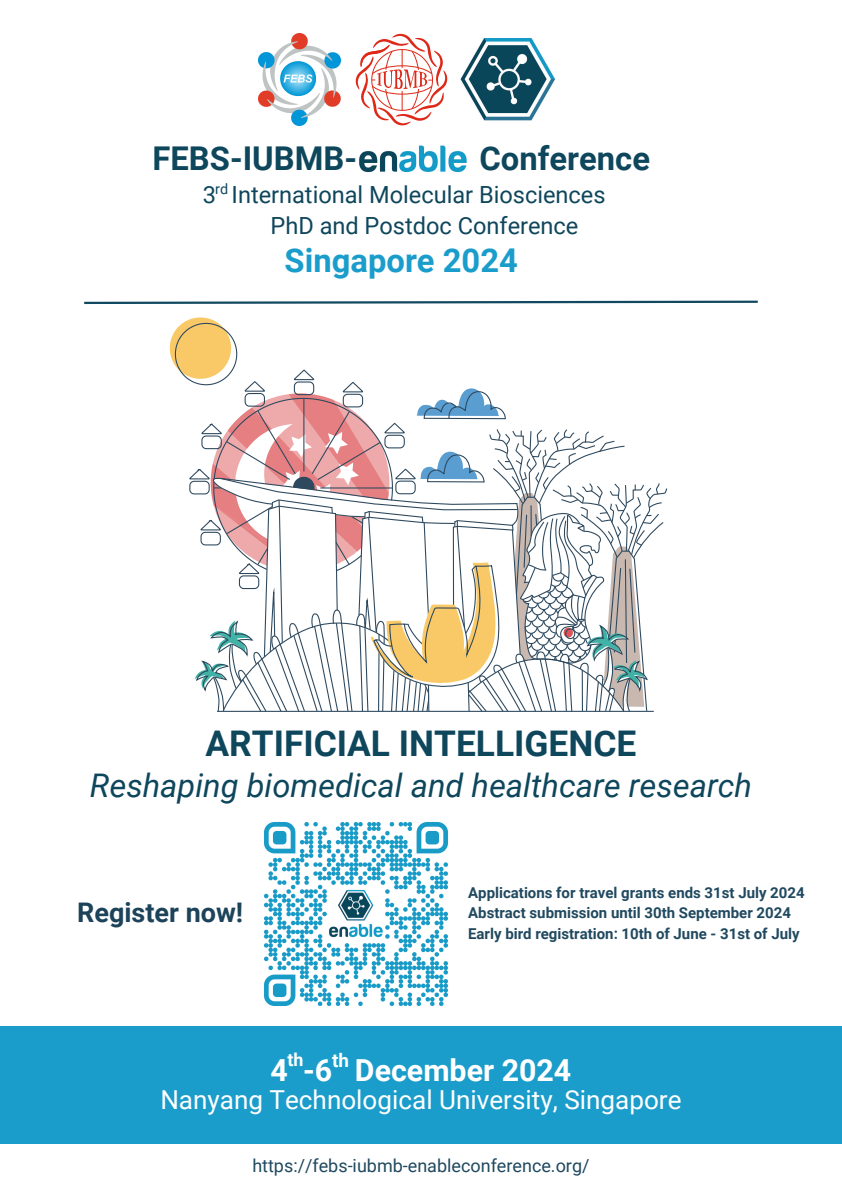
<style>
.page{position:relative;width:842px;height:1191px;background:#fff}
.page>*{position:absolute;margin:0;border:0;box-sizing:border-box;transform-origin:0 0}
.t1{font:700 35.4px "Roboto";color:#0e465c}
.t2{font:700 32.8px "Roboto";color:#0e465c}
.t3{font:700 32.8px "Roboto";color:#1b9dcb}
.t4{font:italic 32.5px "Roboto";color:#0e465c}
.t5{font:700 30.4px "Roboto";color:#fff}
.t6{font:700 27px "Roboto";color:#1c435a}
.t7{font:26.1px "Roboto";color:#fff}
.t8{font:23.6px/30.5px "Roboto";color:#0e465c;text-align:center}
.t9{font:700 18.9px "Roboto";color:#fff}
.t10{font:18px "Roboto";color:#20495f}
.t11{font:700 17.9px "Roboto";color:#fff}
.t12{font:700 15px "Roboto";color:#20495f}
.t13{font:14.4px "Roboto";color:#0e465c}
</style>
<div class="page">
<svg style="left:170px;top:317px;width:497px;height:395px"></svg>
<img style="left:460px;top:38px;width:95px;height:83px">
<svg style="left:356px;top:34px;width:91px;height:91px"></svg>
<img style="left:258px;top:34px;width:82px;height:91px">
<img style="left:359px;top:145px;width:108px;height:28px">
<svg style="left:84px;top:300px;width:674px;height:4px"></svg>
<div style="left:0;top:1026px;width:842px;height:117px;background:#1b9dcb"></div>
<img style="left:264px;top:822px;width:184px;height:184px">
<p class="t2" style="left:153px;top:140px;width:206px">FEBS-IUBMB-</p>
<p class="t2" style="left:479px;top:140px;width:172px">Conference</p>
<h2 class="t13" style="left:215px;top:180px;width:14px">rd</h2>
<h1 class="t8" style="left:232px;top:180px;width:375px">International Molecular Biosciences<br>PhD and Postdoc Conference</h1>
<p class="t3" style="left:285px;top:241px;width:235px">Singapore 2024</p>
<h3 class="t8" style="left:203px;top:180px;width:15px">3</h3>
<p class="t1" style="left:205px;top:723px;width:432px">ARTIFICIAL INTELLIGENCE</p>
<p class="t4" style="left:90px;top:766px;width:664px">Reshaping biomedical and healthcare research</p>
<p class="t6" style="left:77px;top:897px;width:168px">Register now!</p>
<p class="t12" style="left:468px;top:884px;width:338px">Applications for travel grants ends 31st July 2024</p>
<p class="t12" style="left:468px;top:904px;width:324px">Abstract submission until 30th September 2024</p>
<h6 class="t12" style="left:468px;top:924px;width:333px">Early bird registration: 10th of June - 31st of July</h6>
<h5 class="t11" style="left:287px;top:1049px;width:18px">th</h5>
<p class="t9" style="left:332px;top:1049px;width:18px">th</p>
<p class="t5" style="left:271px;top:1052px;width:302px">4 -6 December 2024</p>
<p class="t7" style="left:160px;top:1084px;width:523px">Nanyang Technological University, Singapore</p>
<h6 class="t10" style="left:252px;top:1154px;width:339px">https://febs-iubmb-enableconference.org/</h6>
</div>
